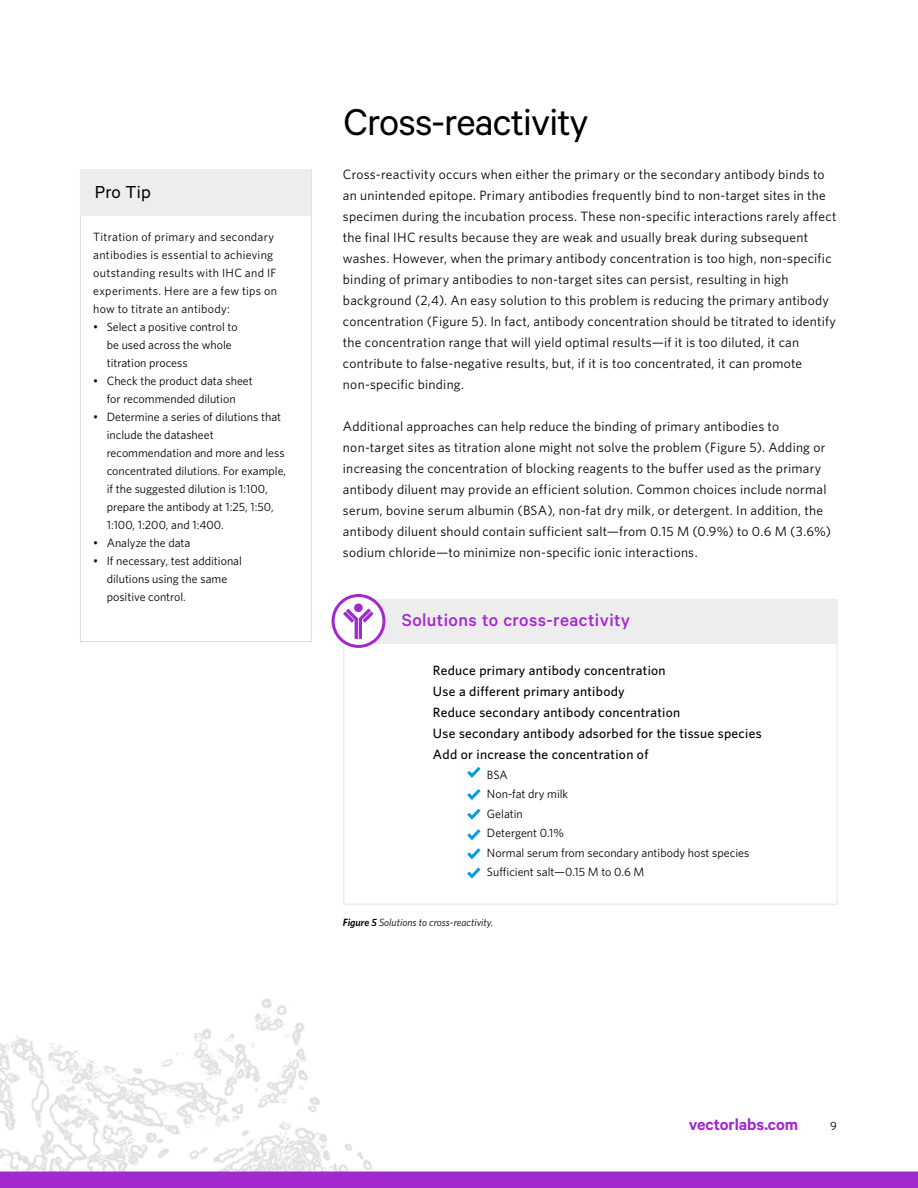
<style>
.page{position:relative;width:918px;height:1188px;background:#fff}
.page>*{position:absolute;margin:0;border:0;box-sizing:border-box;transform-origin:0 0}
.t1{font:42px "Calibre";letter-spacing:-.02em;color:#000}
.t2{font:500 19.5px "Calibre";letter-spacing:.02em;color:#a229ce}
.t3{font:19.5px "Calibre";letter-spacing:.01em;color:#000}
.t4{font:600 18px "Calibre";letter-spacing:-.005em;color:#a229ce}
.t5{font:13.5px/21px "Whitney";letter-spacing:.02em;color:#000}
.t6{font:500 13.5px/21px "Whitney";letter-spacing:.02em;color:#000}
.t7{font:12px/18px "Whitney";color:#000}
.t8{font:12px/18px "Whitney";letter-spacing:.02em;color:#000}
.t9{font:italic 10.5px "Whitney";color:#000}
.s1{font-weight:600}
</style>
<div class="page">
<img style="left:0;top:998px;width:429px;height:174px">
<div style="left:0;top:1172px;width:918px;height:16px;background:#a229ce"></div>
<div style="left:343px;top:599px;width:495px;height:306px;border:2px solid #ededee"></div>
<div style="left:361px;top:600px;width:476px;height:44px;background:#ededee"></div>
<svg style="left:333px;top:596px;width:51px;height:50px"></svg>
<div style="left:332px;top:594px;width:53px;height:54px;border:3px solid #a229ce;border-radius:50%"></div>
<svg style="left:467px;top:767px;width:14px;height:11px"></svg>
<svg style="left:467px;top:789px;width:14px;height:90px"></svg>
<div style="left:80px;top:170px;width:232px;height:472px;border:1px solid #dbdbdb"></div>
<div style="left:80px;top:170px;width:231px;height:46px;background:#ededee"></div>
<svg style="left:343px;top:609px;width:31px;height:30px"></svg>
<div style="left:354px;top:604px;width:9px;height:8px;background:#a229ce;border-radius:50%"></div>
<h2 class="t3" style="left:95px;top:181px;width:58px">Pro Tip</h2>
<p class="t8" style="left:93px;top:228px;width:185px">Titration of primary and secondary antibodies is essential to achieving outstanding results with IHC and IF experiments. Here are a few tips on how to titrate an antibody:</p>
<p class="t7" style="left:107px;top:318px;width:133px;text-indent:-14px">• Select a positive control to be used across the whole titration process</p>
<p class="t7" style="left:93px;top:372px;width:161px;text-align:center">• Check the product data sheet for recommended dilution</p>
<p class="t7" style="left:107px;top:408px;width:181px;text-indent:-14px">• Determine a series of dilutions that include the datasheet recommendation and more and less concentrated dilutions. For example, if the suggested dilution is 1:100, prepare the antibody at 1:25, 1:50,<br>1:100, 1:200, and 1:400.</p>
<p class="t7" style="left:93px;top:534px;width:99px">• Analyze the data</p>
<p class="t7" style="left:107px;top:552px;width:137px;text-indent:-14px">• If necessary, test additional dilutions using the same positive control.</p>
<h1 class="t1" style="left:343px;top:98px;width:247px">Cross-reactivity</h1>
<p class="t5" style="left:343px;top:164px;width:495px">Cross-reactivity occurs when either the primary or the secondary antibody binds to an unintended epitope. Primary antibodies frequently bind to non-target sites in the specimen during the incubation process. These non-specific interactions rarely affect the final IHC results because they are weak and usually break during subsequent washes. However, when the primary antibody concentration is too high, non-specific binding of primary antibodies to non-target sites can persist, resulting in high background (2,4). An easy solution to this problem is reducing the primary antibody concentration (Figure 5). In fact, antibody concentration should be titrated to identify the concentration range that will yield optimal results—if it is too diluted, it can contribute to false-negative results, but, if it is too concentrated, it can promote non-specific binding.</p>
<p class="t5" style="left:343px;top:416px;width:490px">Additional approaches can help reduce the binding of primary antibodies to non-target sites as titration alone might not solve the problem (Figure 5). Adding or increasing the concentration of blocking reagents to the buffer used as the primary antibody diluent may provide an efficient solution. Common choices include normal serum, bovine serum albumin (BSA), non-fat dry milk, or detergent. In addition, the antibody diluent should contain sufficient salt—from 0.15 M (0.9%) to 0.6 M (3.6%) sodium chloride—to minimize non-specific ionic interactions.</p>
<h2 class="t2" style="left:402px;top:609px;width:230px">Solutions to cross-reactivity</h2>
<p class="t6" style="left:433px;top:660px;width:330px">Reduce primary antibody concentration<br>Use a different primary antibody<br>Reduce secondary antibody concentration<br>Use secondary antibody adsorbed for the tissue species Add or increase the concentration of</p>
<p class="t7" style="left:487px;top:764px;width:264px;line-height:19.5px">BSA<br>Non-fat dry milk<br>Gelatin<br>Detergent 0.1%<br>Normal serum from secondary antibody host species<br>Sufficient salt—0.15 M to 0.6 M</p>
<p class="t9" style="left:343px;top:915px;width:152px"><span class="s1">Figure 5</span> Solutions to cross-reactivity.</p>
<h3 class="t4" style="left:689px;top:1114px;width:111px">vectorlabs.com</h3>
<p class="t7" style="left:830px;top:1117px;width:8px">9</p>
</div>
